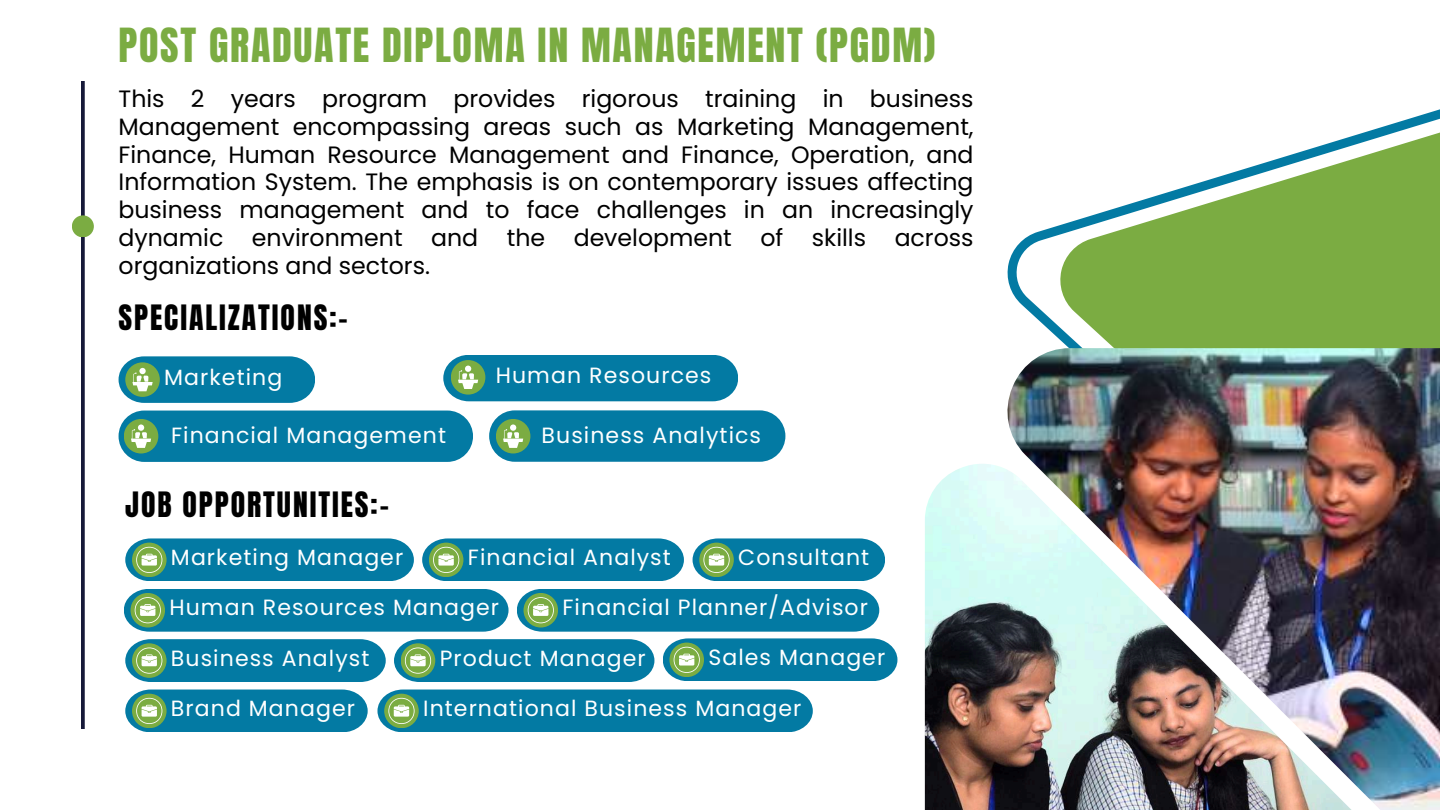
<style>
.page{position:relative;width:1440px;height:810px;background:#fff}
.page>*{position:absolute;margin:0;border:0;box-sizing:border-box;transform-origin:0 0}
.t1{font:40px "Anton";letter-spacing:.045em;color:#7bac42}
.t2{font:29.7px "Anton";letter-spacing:.065em;color:#000}
.t3{font:23.6px/27.8px "Poppins";color:#000;text-align:justify}
.t4{font:22px "Poppins";letter-spacing:.05em;color:#fff}
</style>
<div class="page">
<svg style="left:81px;top:81px;width:4px;height:648px;background:#242745"></svg>
<div style="left:72px;top:215px;width:22px;height:22px;background:#7bac42;border-radius:50%"></div>
<svg style="left:1007px;top:225px;width:51px;height:113px"></svg>
<svg style="left:1058px;top:109px;width:382px;height:239px;fill:#7bac42"></svg>
<img style="left:1007px;top:348px;width:433px;height:462px">
<img style="left:925px;top:464px;width:467px;height:346px">
<svg style="left:119px;top:356px;width:196px;height:47px;background:#2289a3"></svg>
<div style="left:119px;top:411px;width:354px;height:51px;background:#037aa3;border-radius:26px"></div>
<div style="left:489px;top:410px;width:296px;height:52px;background:#037aa3;border-radius:26px"></div>
<svg style="left:443px;top:355px;width:295px;height:46px;background:#1683a2"></svg>
<div style="left:124px;top:419px;width:34px;height:35px;background:#7bac42;border-radius:50%"></div>
<svg style="left:131px;top:425px;width:20px;height:23px"></svg>
<div style="left:496px;top:419px;width:34px;height:35px;background:#7bac42;border-radius:50%"></div>
<svg style="left:503px;top:425px;width:20px;height:23px"></svg>
<svg style="left:125px;top:538px;width:289px;height:43px;background:#1a85a3"></svg>
<svg style="left:422px;top:538px;width:262px;height:43px;background:#1c86a3"></svg>
<svg style="left:693px;top:538px;width:192px;height:43px;background:#248aa2"></svg>
<svg style="left:124px;top:589px;width:384px;height:43px;background:#1482a3"></svg>
<svg style="left:517px;top:589px;width:362px;height:43px;background:#1583a3"></svg>
<svg style="left:125px;top:639px;width:261px;height:43px;background:#1b86a2"></svg>
<svg style="left:394px;top:639px;width:260px;height:43px;background:#1a85a2"></svg>
<svg style="left:663px;top:638px;width:234px;height:43px;background:#1e87a2"></svg>
<svg style="left:125px;top:690px;width:243px;height:42px;background:#1c86a2"></svg>
<svg style="left:377px;top:690px;width:436px;height:42px;background:#1181a2"></svg>
<h1 class="t1" style="left:119px;top:17px;width:819px">POST GRADUATE DIPLOMA IN MANAGEMENT (PGDM)</h1>
<p class="t3" style="left:119px;top:85px;width:857px">This 2 years program provides rigorous training in business Management encompassing areas such as Marketing Management, Finance, Human Resource Management and Finance, Operation, and Information System. The emphasis is on contemporary issues affecting business management and to face challenges in an increasingly dynamic environment and the development of skills across organizations and sectors.</p>
<p class="t2" style="left:119px;top:296px;width:231px">SPECIALIZATIONS:-</p>
<p class="t4" style="left:164px;top:362px;width:120px">Marketing</p>
<p class="t4" style="left:496px;top:360px;width:217px">Human Resources</p>
<p class="t4" style="left:171px;top:420px;width:277px">Financial Management</p>
<p class="t4" style="left:542px;top:420px;width:221px">Business Analytics</p>
<p class="t2" style="left:125px;top:483px;width:265px">JOB OPPORTUNITIES:-</p>
<p class="t4" style="left:171px;top:542px;width:234px">Marketing Manager</p>
<p class="t4" style="left:468px;top:542px;width:205px">Financial Analyst</p>
<p class="t4" style="left:738px;top:542px;width:132px">Consultant</p>
<p class="t4" style="left:169px;top:592px;width:331px">Human Resources Manager</p>
<p class="t4" style="left:562px;top:592px;width:307px">Financial Planner/Advisor</p>
<p class="t4" style="left:171px;top:643px;width:200px">Business Analyst</p>
<p class="t4" style="left:440px;top:643px;width:208px">Product Manager</p>
<p class="t4" style="left:708px;top:642px;width:178px">Sales Manager</p>
<p class="t4" style="left:423px;top:693px;width:380px">International Business Manager</p>
<p class="t4" style="left:171px;top:693px;width:186px">Brand Manager</p>
</div>
